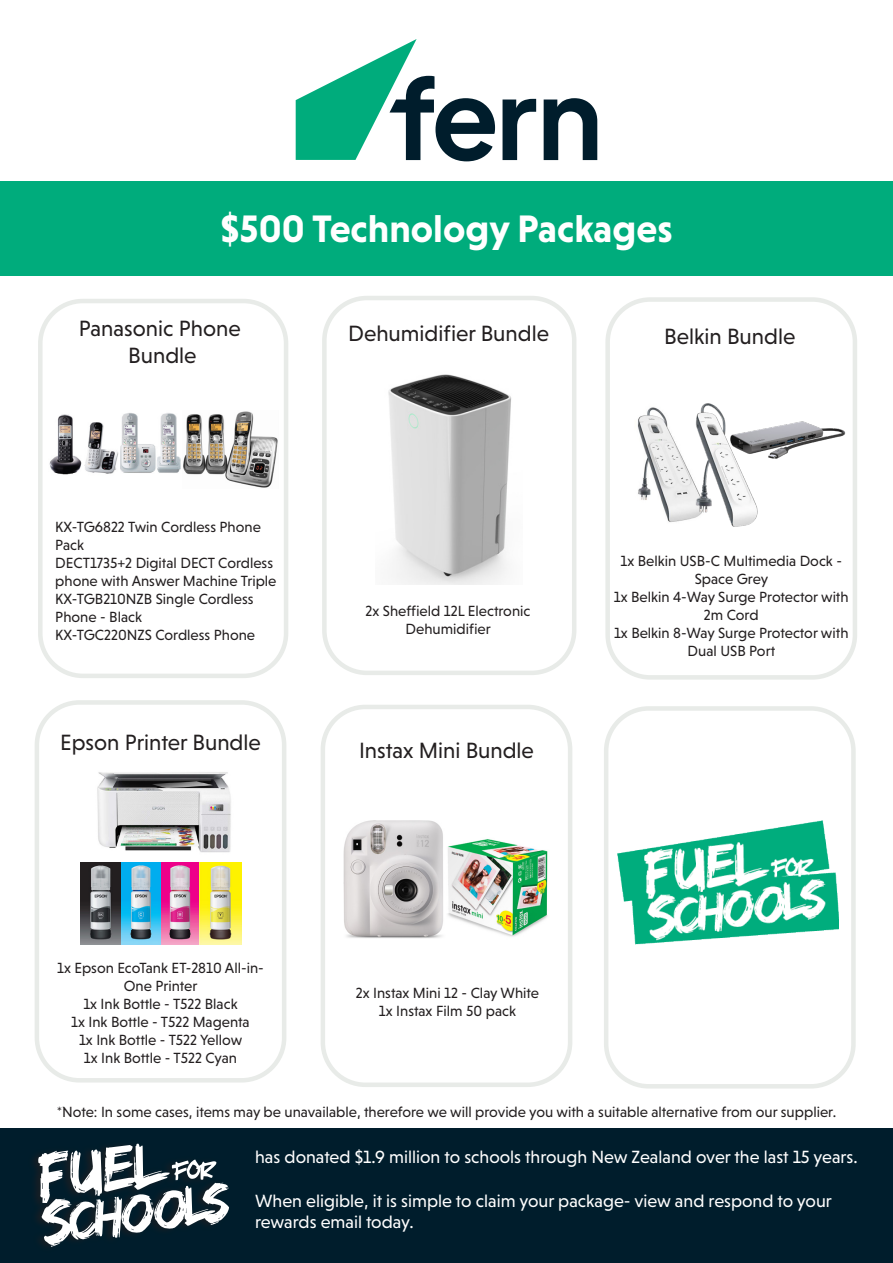
<style>
.page{position:relative;width:893px;height:1263px;background:#fff}
.page>*{position:absolute;margin:0;border:0;box-sizing:border-box;transform-origin:0 0}
.t1{font:700 39px "Niveau Grotesk";color:#fff}
.t2{font:22.5px "Niveau Grotesk";color:#231f20}
.t3{font:18px/21.6px "Niveau Grotesk";color:#fff}
.t4{font:15px/18px "Niveau Grotesk";color:#231f20;text-align:center}
</style>
<div class="page">
<div style="left:322px;top:296px;width:254px;height:379px;border:4px solid #e8ebe8;border-radius:43px"></div>
<svg style="left:544px;top:98px;width:53px;height:62px"></svg>
<svg style="left:503px;top:99px;width:33px;height:61px"></svg>
<svg style="left:296px;top:39px;width:199px;height:122px"></svg>
<div style="left:0;top:181px;width:893px;height:95px;background:#00ac7c"></div>
<div style="left:38px;top:299px;width:250px;height:379px;border:4px solid #e8ebe8;border-radius:43px"></div>
<div style="left:35px;top:700px;width:251px;height:382px;border:4px solid #e8ebe8;border-radius:43px"></div>
<div style="left:321px;top:705px;width:251px;height:382px;border:4px solid #e8ebe8;border-radius:43px"></div>
<div style="left:604px;top:706px;width:252px;height:382px;border:4px solid #e8ebe8;border-radius:43px"></div>
<div style="left:0;top:1128px;width:893px;height:135px;background:#001d2c"></div>
<div style="left:27px;top:1139px;width:143px;height:71px;background:#231f20;opacity:.67"></div>
<svg style="left:38px;top:1143px;width:191px;height:104px"></svg>
<div style="left:605px;top:297px;width:252px;height:383px;border:4px solid #e8ebe8;border-radius:43px"></div>
<img style="left:637px;top:407px;width:27px;height:101px">
<img style="left:664px;top:403px;width:94px;height:124px">
<img style="left:725px;top:403px;width:121px;height:93px">
<img style="left:80px;top:862px;width:161px;height:83px">
<img style="left:97px;top:772px;width:134px;height:81px">
<img style="left:448px;top:839px;width:100px;height:98px">
<img style="left:343px;top:821px;width:100px;height:117px">
<img style="left:120px;top:413px;width:61px;height:60px">
<img style="left:49px;top:414px;width:70px;height:61px">
<img style="left:183px;top:411px;width:95px;height:77px">
<img style="left:388px;top:374px;width:124px;height:210px">
<img style="left:617px;top:820px;width:222px;height:125px">
<p class="t1" style="left:220px;top:206px;width:454px">$500 Technology Packages</p>
<p class="t2" style="left:79px;top:315px;width:163px">Panasonic Phone</p>
<p class="t2" style="left:128px;top:342px;width:70px">Bundle</p>
<p class="t4" style="left:55px;top:518px;width:207px;text-align:left">KX-TG6822 Twin Cordless Phone<br>Pack</p>
<p class="t4" style="left:55px;top:554px;width:223px;text-align:left">DECT1735+2 Digital DECT Cordless phone with Answer Machine Triple</p>
<p class="t4" style="left:55px;top:590px;width:200px;text-align:left">KX-TGB210NZB Single Cordless<br>Phone - Black</p>
<p class="t4" style="left:55px;top:626px;width:201px">KX-TGC220NZS Cordless Phone</p>
<p class="t2" style="left:60px;top:730px;width:202px">Epson Printer Bundle</p>
<p class="t2" style="left:348px;top:321px;width:202px">Dehumidifier Bundle</p>
<p class="t2" style="left:664px;top:324px;width:133px">Belkin Bundle</p>
<p class="t4" style="left:366px;top:602px;width:166px">2x Sheffield 12L Electronic</p>
<p class="t4" style="left:406px;top:620px;width:87px">Dehumidifier</p>
<p class="t2" style="left:359px;top:737px;width:176px">Instax Mini Bundle</p>
<p class="t4" style="left:621px;top:551px;width:223px">1x Belkin USB-C Multimedia Dock -<br>Space Grey</p>
<p class="t4" style="left:614px;top:587px;width:236px">1x Belkin 4-Way Surge Protector with<br>2m Cord</p>
<p class="t4" style="left:614px;top:623px;width:236px">1x Belkin 8-Way Surge Protector with<br>Dual USB Port</p>
<p class="t4" style="left:57px;top:958px;width:208px">1x Epson EcoTank ET-2810 All-in-<br>One Printer</p>
<p class="t4" style="left:83px;top:994px;width:156px">1x Ink Bottle - T522 Black</p>
<p class="t4" style="left:71px;top:1012px;width:180px">1x Ink Bottle - T522 Magenta</p>
<p class="t4" style="left:79px;top:1030px;width:165px">1x Ink Bottle - T522 Yellow</p>
<p class="t4" style="left:84px;top:1048px;width:155px">1x Ink Bottle - T522 Cyan</p>
<p class="t4" style="left:356px;top:983px;width:185px">2x Instax Mini 12 - Clay White</p>
<p class="t4" style="left:379px;top:1001px;width:138px">1x Instax Film 50 pack</p>
<p class="t4" style="left:57px;top:1102px;width:781px">*Note: In some cases, items may be unavailable, therefore we will provide you with a suitable alternative from our supplier.</p>
<p class="t3" style="left:255px;top:1146px;width:604px">has donated $1.9 million to schools through New Zealand over the last 15 years.</p>
<p class="t3" style="left:255px;top:1189px;width:578px">When eligible, it is simple to claim your package- view and respond to your rewards email today.</p>
</div>
